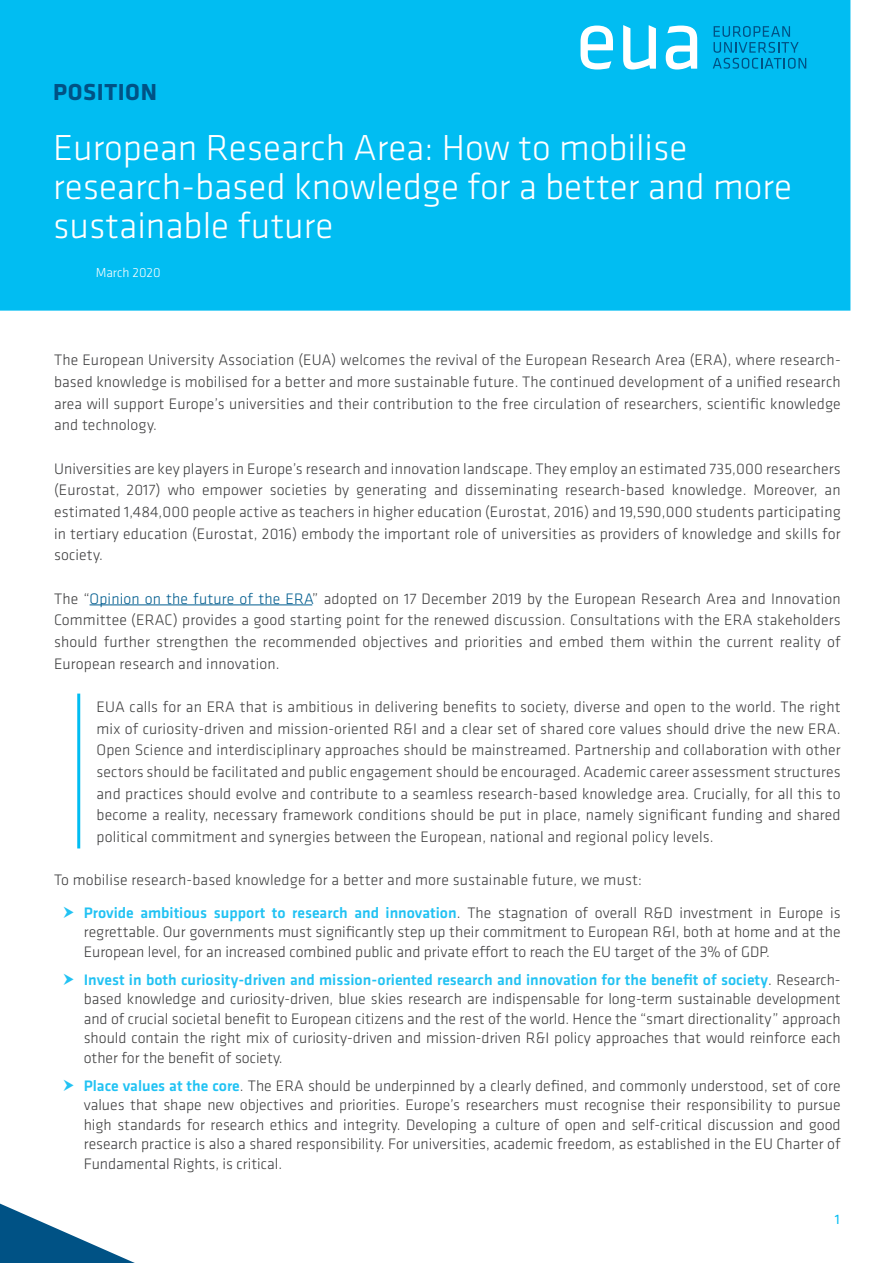
<style>
.page{position:relative;width:893px;height:1263px;background:#fff}
.page>*{position:absolute;margin:0;border:0;box-sizing:border-box;transform-origin:0 0}
.t1{font:300 37.5px/39px "Klavika Basic";color:#fff}
.t2{font:700 24px "Klavika Basic";letter-spacing:.025em;color:#005285}
.Text{font:300 15.75px/21.6px "Klavika Basic";letter-spacing:.01em;color:#3e3e3f;text-align:justify}
.t3{font:14.25px "Klavika Basic";color:#01bdf2}
.t4{font:300 13.5px "Klavika Basic";color:#fff}
.s1{color:#005d8f}
.s2{font-weight:500;color:#21c2f3}
</style>
<div class="page">
<div style="left:0;top:0;width:850px;height:311px;background:#01bdf2"></div>
<svg style="left:623px;top:25px;width:33px;height:45px"></svg>
<svg style="left:581px;top:26px;width:32px;height:44px"></svg>
<svg style="left:666px;top:26px;width:31px;height:44px"></svg>
<svg style="left:713px;top:26px;width:93px;height:43px;background:#00a4d9"></svg>
<svg style="left:0;top:1203px;width:135px;height:60px"></svg>
<hr style="left:90px;top:604px;width:222px;height:1px;background:#005d8f">
<hr style="left:77px;top:693px;width:3px;height:155px;background:#01bdf2">
<h2 class="t2" style="left:53px;top:75px;width:105px">POSITION</h2>
<h1 class="t1" style="left:53px;top:128px;width:741px">European Research Area: How to mobilise research-based knowledge for a better and more sustainable future</h1>
<p class="t4" style="left:96px;top:265px;width:66px">March 2020</p>
<p class="Text" style="left:54px;top:349px;width:788px">The European University Association (EUA) welcomes the revival of the European Research Area (ERA), where research&shy;based knowledge is mobilised for a better and more sustainable future. The continued development of a unified research area will support Europe’s universities and their contribution to the free circulation of researchers, scientific knowledge and technology.</p>
<p class="Text" style="left:54px;top:458px;width:788px">Universities are key players in Europe’s research and innovation landscape. They employ an estimated 735,000 researchers (Eurostat, 2017) who empower societies by generating and disseminating research-based knowledge. Moreover, an estimated 1,484,000 people active as teachers in higher education (Eurostat, 2016) and 19,590,000 students participating in tertiary education (Eurostat, 2016) embody the important role of universities as providers of knowledge and skills for society.</p>
<p class="Text" style="left:54px;top:587px;width:788px">The “<span class="s1">Opinion on the future of the ERA</span>” adopted on 17 December 2019 by the European Research Area and Innovation Committee (ERAC) provides a good starting point for the renewed discussion. Consultations with the ERA stakeholders should further strengthen the recommended objectives and priorities and embed them within the current reality of European research and innovation.</p>
<p class="Text" style="left:97px;top:696px;width:746px">EUA calls for an ERA that is ambitious in delivering benefits to society, diverse and open to the world. The right mix of curiosity-driven and mission-oriented R&amp;I and a clear set of shared core values should drive the new ERA.<br>Open Science and interdisciplinary approaches should be mainstreamed. Partnership and collaboration with other sectors should be facilitated and public engagement should be encouraged. Academic career assessment structures and practices should evolve and contribute to a seamless research-based knowledge area. Crucially, for all this to become a reality, necessary framework conditions should be put in place, namely significant funding and shared political commitment and synergies between the European, national and regional policy levels.</p>
<p class="Text" style="left:54px;top:869px;width:589px">To mobilise research-based knowledge for a better and more sustainable future, we must:</p>
<p class="Text" style="left:84px;top:902px;width:758px;line-height:19.5px"><span class="s2">Provide ambitious support to research and innovation</span>. The stagnation of overall R&amp;D investment in Europe is regrettable. Our governments must significantly step up their commitment to European R&amp;I, both at home and at the European level, for an increased combined public and private effort to reach the EU target of the 3% of GDP.</p>
<p class="Text" style="left:84px;top:969px;width:758px;line-height:19.5px"><span class="s2">Invest in both curiosity-driven and mission-oriented research and innovation for the benefit of society</span>. Research&shy;based knowledge and curiosity-driven, blue skies research are indispensable for long-term sustainable development and of crucial societal benefit to European citizens and the rest of the world. Hence the “smart directionality” approach should contain the right mix of curiosity-driven and mission-driven R&amp;I policy approaches that would reinforce each other for the benefit of society.</p>
<p class="Text" style="left:84px;top:1075px;width:758px;line-height:19.5px"><span class="s2">Place values at the core</span>. The ERA should be underpinned by a clearly defined, and commonly understood, set of core values that shape new objectives and priorities. Europe’s researchers must recognise their responsibility to pursue high standards for research ethics and integrity. Developing a culture of open and self-critical discussion and good research practice is also a shared responsibility. For universities, academic freedom, as established in the EU Charter of Fundamental Rights, is critical.</p>
<p class="t3" style="left:835px;top:1210px;width:6px">1</p>
</div>
